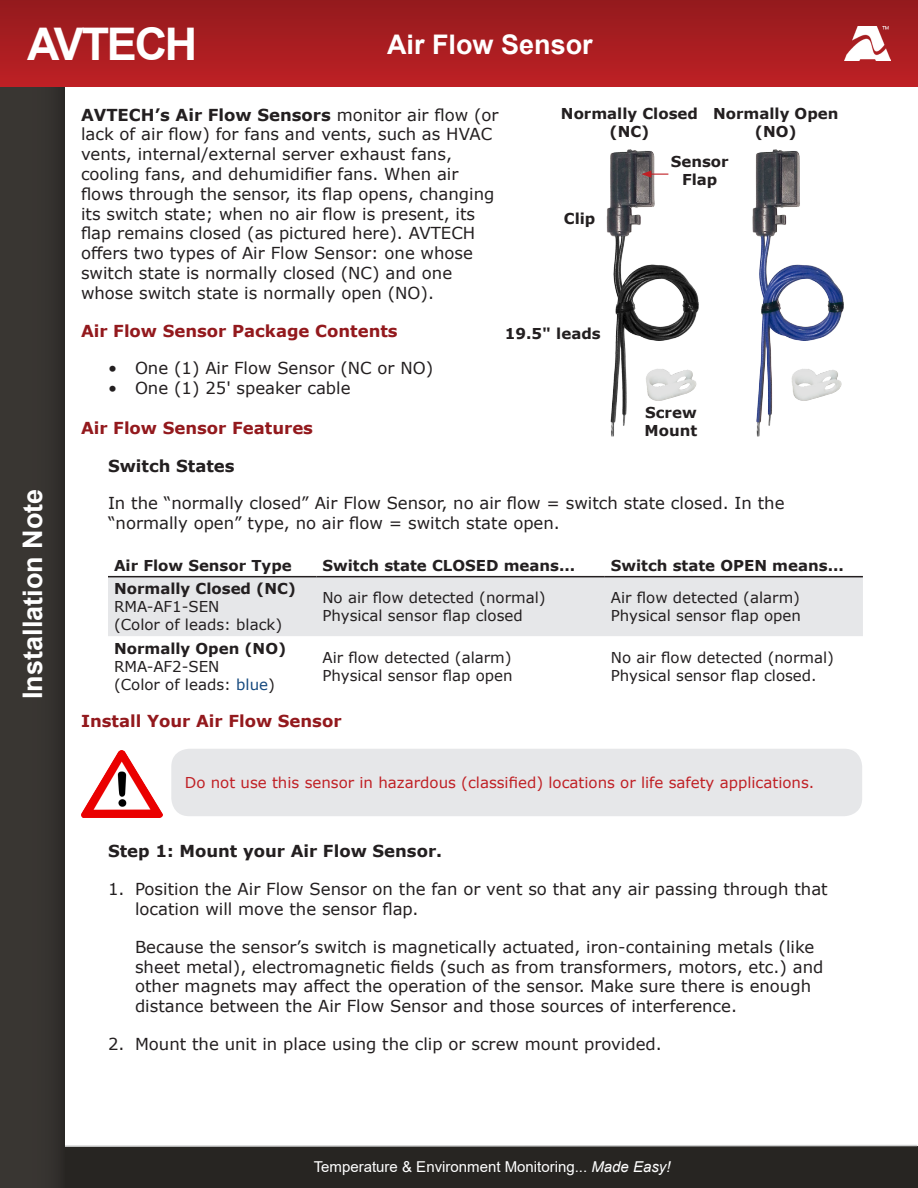
<style>
.page{position:relative;width:918px;height:1188px;background:#fff}
.page>*{position:absolute;margin:0;border:0;box-sizing:border-box;transform-origin:0 0}
.t1{font:700 45px "Arial";letter-spacing:-.05em;color:#fff}
.t2{font:700 27px "Arial";color:#fff}
.Body_Para{font:16.5px/19.8px "Verdana";color:#231f20}
.Body_Para_Indent{font:16.5px/19.8px "Verdana";color:#231f20}
.H1_Red{font:700 16.5px "Verdana";color:#93191d}
.H2_Black_Indent{font:700 16.5px "Verdana";color:#231f20}
.Verdana_10_pt_Regula{font:15px "Verdana";color:#231f20}
.Verdana_10_pt_Regula-2{font:700 15px "Verdana";color:#231f20}
.t3{font:15px "Verdana";color:#c02025}
.Product_Image_Labels{font:700 15px/18px "Verdana";color:#231f20;text-align:center}
.t4{font:15px "Arial";color:#fff}
.s1{font-weight:700}
.s2{color:#15497e}
.s3{font-style:italic}
</style>
<div class="page">
<div style="left:0;top:1146px;width:918px;height:42px;background:#272522"></div>
<svg style="left:65px;top:1144px;width:853px;height:3px"></svg>
<div style="left:0;top:0;width:65px;height:1188px;background:#393532"></div>
<div style="left:0;top:0;width:918px;height:86px;background:linear-gradient(to bottom,#931b1d,#be2024)"></div>
<img style="left:844px;top:27px;width:47px;height:34px">
<div style="left:108px;top:577px;width:755px;height:59px;background:#e6e7e9"></div>
<hr style="left:108px;top:576px;width:208px;height:1px;background:#231f20">
<hr style="left:316px;top:576px;width:289px;height:1px;background:#231f20">
<hr style="left:605px;top:576px;width:258px;height:1px;background:#231f20">
<div style="left:171px;top:749px;width:691px;height:67px;background:#e6e7e9;border-radius:18px"></div>
<img style="left:81px;top:750px;width:81px;height:68px">
<img style="left:752px;top:149px;width:92px;height:288px">
<img style="left:770px;top:355px;width:74px;height:60px">
<img style="left:606px;top:149px;width:93px;height:288px">
<img style="left:624px;top:355px;width:75px;height:60px">
<svg style="left:641px;top:170px;width:27px;height:8px"></svg>
<h1 class="t1" style="left:27px;top:13px;width:172px">AVTECH</h1>
<h2 class="t2" style="left:387px;top:25px;width:207px">Air Flow Sensor</h2>
<h2 class="t2" style="left:14px;top:699px;width:212px;rotate:-90deg">Installation Note</h2>
<p class="Body_Para" style="left:81px;top:105px;width:419px"><span class="s1">AVTECH’s Air Flow Sensors</span> monitor air flow (or lack of air flow) for fans and vents, such as HVAC vents, internal/external server exhaust fans, cooling fans, and dehumidifier fans. When air flows through the sensor, its flap opens, changing its switch state; when no air flow is present, its flap remains closed (as pictured here). AVTECH offers two types of Air Flow Sensor: one whose switch state is normally closed (NC) and one whose switch state is normally open (NO).</p>
<p class="H1_Red" style="left:81px;top:319px;width:318px">Air Flow Sensor Package Contents</p>
<p class="Body_Para" style="left:108px;top:358px;width:327px">• One (1) Air Flow Sensor (NC or NO)</p>
<p class="Body_Para" style="left:108px;top:378px;width:244px">• One (1) 25' speaker cable</p>
<p class="H1_Red" style="left:81px;top:416px;width:234px">Air Flow Sensor Features</p>
<p class="H2_Black_Indent" style="left:108px;top:454px;width:128px">Switch States</p>
<p class="Body_Para_Indent" style="left:108px;top:493px;width:678px">In the “normally closed” Air Flow Sensor, no air flow = switch state closed. In the “normally open” type, no air flow = switch state open.</p>
<p class="Verdana_10_pt_Regula-2" style="left:114px;top:555px;width:179px">Air Flow Sensor Type</p>
<p class="Verdana_10_pt_Regula-2" style="left:322px;top:555px;width:254px">Switch state CLOSED means...</p>
<p class="Verdana_10_pt_Regula-2" style="left:611px;top:555px;width:235px">Switch state OPEN means...</p>
<p class="Verdana_10_pt_Regula-2" style="left:114px;top:578px;width:184px">Normally Closed (NC)</p>
<p class="Verdana_10_pt_Regula" style="left:114px;top:596px;width:107px">RMA-AF1-SEN</p>
<p class="Verdana_10_pt_Regula" style="left:114px;top:614px;width:170px">(Color of leads: black)</p>
<p class="Product_Image_Labels" style="left:561px;top:105px;width:139px">Normally Closed (NC)</p>
<p class="Product_Image_Labels" style="left:713px;top:105px;width:127px">Normally Open (NO)</p>
<p class="Product_Image_Labels" style="left:671px;top:153px;width:59px">Sensor<br>Flap</p>
<p class="Product_Image_Labels" style="left:564px;top:210px;width:33px">Clip</p>
<p class="Product_Image_Labels" style="left:505px;top:324px;width:97px">19.5" leads</p>
<p class="Product_Image_Labels" style="left:645px;top:404px;width:53px">Screw</p>
<p class="Product_Image_Labels" style="left:645px;top:422px;width:54px">Mount</p>
<p class="Verdana_10_pt_Regula" style="left:322px;top:587px;width:225px">No air flow detected (normal)</p>
<p class="Verdana_10_pt_Regula" style="left:322px;top:605px;width:202px">Physical sensor flap closed</p>
<p class="Verdana_10_pt_Regula" style="left:611px;top:587px;width:191px">Air flow detected (alarm)</p>
<p class="Verdana_10_pt_Regula" style="left:611px;top:605px;width:192px">Physical sensor flap open</p>
<p class="Verdana_10_pt_Regula-2" style="left:114px;top:638px;width:174px">Normally Open (NO)</p>
<p class="Verdana_10_pt_Regula" style="left:114px;top:656px;width:107px">RMA-AF2-SEN</p>
<p class="Verdana_10_pt_Regula" style="left:114px;top:674px;width:162px">(Color of leads: <span class="s2">blue</span>)</p>
<p class="Verdana_10_pt_Regula" style="left:322px;top:647px;width:191px">Air flow detected (alarm)</p>
<p class="Verdana_10_pt_Regula" style="left:322px;top:665px;width:192px">Physical sensor flap open</p>
<p class="H1_Red" style="left:81px;top:710px;width:262px">Install Your Air Flow Sensor</p>
<p class="Verdana_10_pt_Regula" style="left:611px;top:647px;width:225px">No air flow detected (normal)</p>
<p class="Verdana_10_pt_Regula" style="left:611px;top:665px;width:207px">Physical sensor flap closed.</p>
<p class="t3" style="left:185px;top:772px;width:631px">Do not use this sensor in hazardous (classified) locations or life safety applications.</p>
<p class="H2_Black_Indent" style="left:108px;top:840px;width:336px">Step 1: Mount your Air Flow Sensor.</p>
<p class="Body_Para" style="left:135px;top:879px;width:694px;text-indent:-27px">1. Position the Air Flow Sensor on the fan or vent so that any air passing through that location will move the sensor flap.</p>
<p class="Body_Para_Indent" style="left:135px;top:937px;width:690px">Because the sensor’s switch is magnetically actuated, iron-containing metals (like sheet metal), electromagnetic fields (such as from transformers, motors, etc.) and other magnets may affect the operation of the sensor. Make sure there is enough distance between the Air Flow Sensor and those sources of interference.</p>
<p class="Body_Para" style="left:108px;top:1034px;width:555px">2. Mount the unit in place using the clip or screw mount provided.</p>
<p class="t4" style="left:314px;top:1156px;width:358px">Temperature &amp; Environment Monitoring... <span class="s3">Made Easy!</span></p>
</div>
